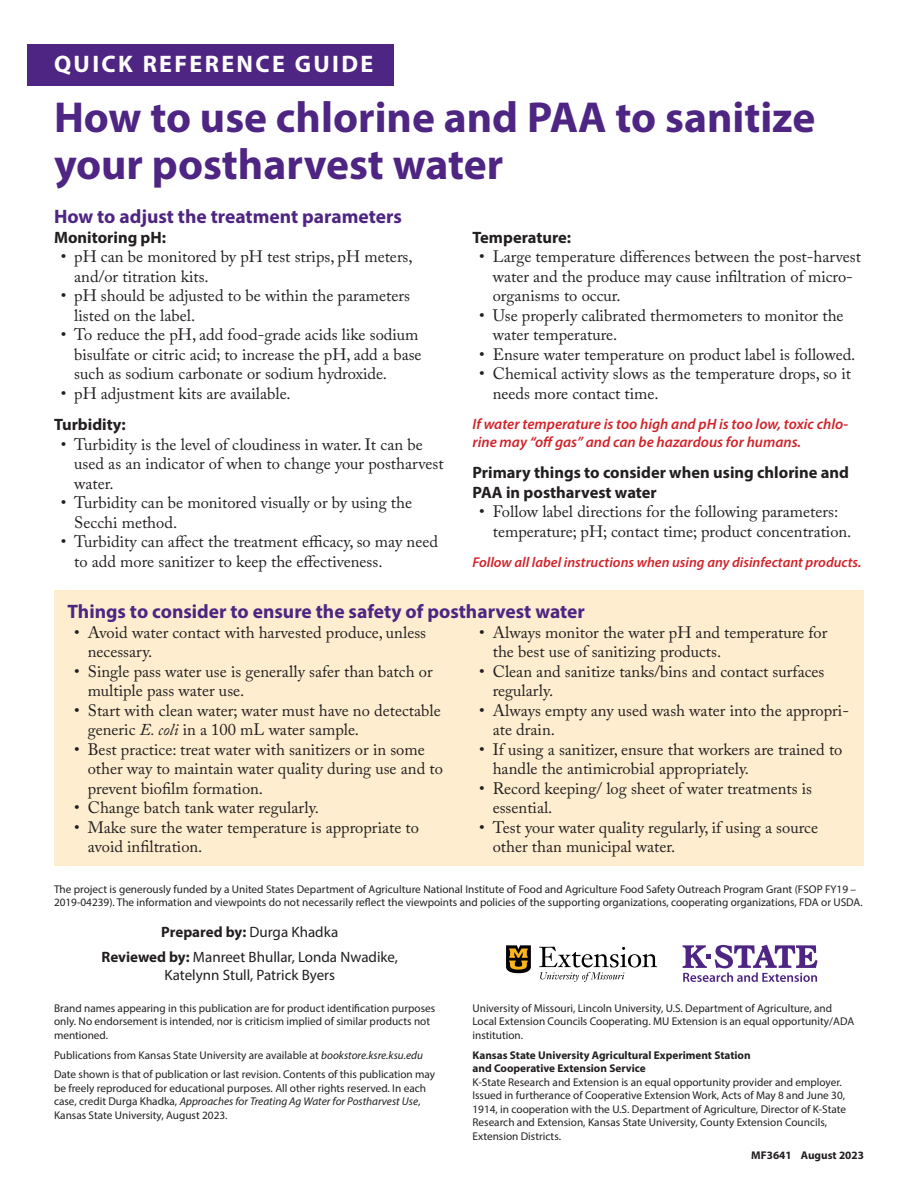
<style>
.page{position:relative;width:918px;height:1188px;background:#fff}
.page>*{position:absolute;margin:0;border:0;box-sizing:border-box;transform-origin:0 0}
.Title_2{font:700 43.5px/47px "Myriad Pro";color:#4e2582}
.QUICK_REFERENCE_GUIDE{font:700 24px "Myriad Pro";letter-spacing:.1em;color:#fff}
.Header_1_span{font:700 19.5px "Myriad Pro";color:#4e2582}
.t1{font:16.5px/19.5px "Adobe Caslon Pro";color:#231f20}
.Header_2{font:700 16.5px/19.5px "Myriad Pro";color:#231f20}
.Myriad_Semibold_Italic_-_red{font:italic 600 15px/18px "Myriad Pro";color:#d1232a}
.Authors{font:15px/18px "Myriad Pro";color:#231f20;text-align:center}
.Authors-2{font:700 15px "Myriad Pro";letter-spacing:-.005em;color:#231f20}
.Myriad_Semibold_Italic_-_red-2{font:italic 600 14.25px "Myriad Pro";color:#d1232a}
.Disclaimer{font:11.25px/13.5px "Myriad Pro";color:#231f20}
.Funding_text{font:11.25px/13.5px "Myriad Pro";color:#231f20}
.Disclaimer-2{font:700 11.25px/13.5px "Myriad Pro";color:#231f20}
.s1{font-style:italic}
.s2{font-weight:400}
.s3{font-weight:700}
</style>
<div class="page">
<div style="left:54px;top:590px;width:810px;height:276px;background:#feeecf"></div>
<div style="left:27px;top:44px;width:366px;height:41px;background:#4e2582"></div>
<svg style="left:506px;top:945px;width:25px;height:29px"></svg>
<svg style="left:539px;top:947px;width:118px;height:35px"></svg>
<svg style="left:683px;top:945px;width:135px;height:37px"></svg>
<p class="QUICK_REFERENCE_GUIDE" style="left:54px;top:48px;width:321px">QUICK REFERENCE GUIDE</p>
<p class="Title_2" style="left:54px;top:93px;width:763px">How to use chlorine and PAA to sanitize your postharvest water</p>
<p class="Header_1_span" style="left:54px;top:204px;width:349px">How to adjust the treatment parameters</p>
<p class="Header_2" style="left:54px;top:227px;width:114px">Monitoring pH:</p>
<p class="t1" style="left:74px;top:247px;width:340px;text-indent:-14px">• pH can be monitored by pH test strips, pH meters, and/or titration kits.</p>
<p class="t1" style="left:74px;top:286px;width:337px;text-indent:-14px">• pH should be adjusted to be within the parameters listed on the label.</p>
<p class="t1" style="left:74px;top:325px;width:349px;text-indent:-14px">• To reduce the pH, add food-grade acids like sodium bisulfate or citric acid; to increase the pH, add a base such as sodium carbonate or sodium hydroxide.</p>
<p class="t1" style="left:61px;top:384px;width:232px">• pH adjustment kits are available.</p>
<p class="Header_2" style="left:54px;top:415px;width:73px">Turbidity:</p>
<p class="t1" style="left:74px;top:435px;width:371px;text-indent:-14px">• Turbidity is the level of cloudiness in water. It can be used as an indicator of when to change your postharvest water.</p>
<p class="t1" style="left:74px;top:493px;width:339px;text-indent:-14px">• Turbidity can be monitored visually or by using the<br>Secchi method.</p>
<p class="t1" style="left:74px;top:532px;width:365px;text-indent:-14px">• Turbidity can affect the treatment efficacy, so may need to add more sanitizer to keep the effectiveness.</p>
<p class="Header_2" style="left:472px;top:227px;width:100px">Temperature:</p>
<p class="t1" style="left:493px;top:247px;width:370px;text-indent:-14px">• Large temperature differences between the post-harvest water and the produce may cause infiltration of micro&shy;organisms to occur.</p>
<p class="t1" style="left:493px;top:306px;width:352px;text-indent:-14px">• Use properly calibrated thermometers to monitor the water temperature.</p>
<p class="t1" style="left:479px;top:345px;width:378px">• Ensure water temperature on product label is followed.</p>
<p class="t1" style="left:493px;top:364px;width:360px;text-indent:-14px">• Chemical activity slows as the temperature drops, so it needs more contact time.</p>
<p class="Myriad_Semibold_Italic_-_red" style="left:472px;top:415px;width:377px">If water temperature is too high and pH is too low, toxic chlo&shy;rine may “off gas” and can be hazardous for humans.</p>
<p class="Header_2" style="left:472px;top:463px;width:378px">Primary things to consider when using chlorine and<br>PAA in postharvest water</p>
<p class="t1" style="left:493px;top:502px;width:360px;text-indent:-14px">• Follow label directions for the following parameters: temperature; pH; contact time; product concentration.</p>
<p class="Myriad_Semibold_Italic_-_red-2" style="left:472px;top:553px;width:391px">Follow all label instructions when using any disinfectant products.</p>
<p class="Header_1_span" style="left:68px;top:599px;width:519px">Things to consider to ensure the safety of postharvest water</p>
<p class="t1" style="left:88px;top:622px;width:340px;text-indent:-14px">• Avoid water contact with harvested produce, unless necessary.</p>
<p class="t1" style="left:88px;top:661px;width:346px;text-indent:-14px">• Single pass water use is generally safer than batch or multiple pass water use.</p>
<p class="t1" style="left:88px;top:700px;width:355px;text-indent:-14px">• Start with clean water; water must have no detectable generic <span class="s1">E. coli</span> in a 100 mL water sample.</p>
<p class="t1" style="left:88px;top:739px;width:357px;text-indent:-14px">• Best practice: treat water with sanitizers or in some other way to maintain water quality during use and to prevent biofilm formation.</p>
<p class="t1" style="left:74px;top:798px;width:246px">• Change batch tank water regularly.</p>
<p class="t1" style="left:88px;top:817px;width:333px;text-indent:-14px">• Make sure the water temperature is appropriate to avoid infiltration.</p>
<p class="t1" style="left:493px;top:622px;width:336px;text-indent:-14px">• Always monitor the water pH and temperature for the best use of sanitizing products.</p>
<p class="t1" style="left:493px;top:661px;width:333px;text-indent:-14px">• Clean and sanitize tanks/bins and contact surfaces regularly.</p>
<p class="t1" style="left:493px;top:700px;width:358px;text-indent:-14px">• Always empty any used wash water into the appropri&shy;ate drain.</p>
<p class="t1" style="left:493px;top:739px;width:351px;text-indent:-14px">• If using a sanitizer, ensure that workers are trained to handle the antimicrobial appropriately.</p>
<p class="t1" style="left:493px;top:778px;width:321px;text-indent:-14px">• Record keeping/ log sheet of water treatments is essential.</p>
<p class="t1" style="left:493px;top:817px;width:327px;text-indent:-14px">• Test your water quality regularly, if using a source other than municipal water.</p>
<p class="Funding_text" style="left:54px;top:882px;width:810px">The project is generously funded by a United States Department of Agriculture National Institute of Food and Agriculture Food Safety Outreach Program Grant (FSOP FY19 –<br>2019-04239). The information and viewpoints do not necessarily reflect the viewpoints and policies of the supporting organizations, cooperating organizations, FDA or USDA.</p>
<p class="Authors-2" style="left:161px;top:922px;width:178px">Prepared by: <span class="s2">Durga Khadka</span></p>
<p class="Authors" style="left:101px;top:948px;width:298px"><span class="s3">Reviewed by:</span> Manreet Bhullar, Londa Nwadike,<br>Katelynn Stull, Patrick Byers</p>
<p class="Disclaimer" style="left:54px;top:1001px;width:383px">Brand names appearing in this publication are for product identification purposes only. No endorsement is intended, nor is criticism implied of similar products not mentioned.</p>
<p class="Disclaimer" style="left:54px;top:1048px;width:371px">Publications from Kansas State University are available at <span class="s1">bookstore.ksre.ksu.edu</span></p>
<p class="Disclaimer" style="left:54px;top:1068px;width:383px">Date shown is that of publication or last revision. Contents of this publication may be freely reproduced for educational purposes. All other rights reserved. In each case, credit Durga Khadka, <span class="s1">Approaches for Treating Ag Water for Postharvest Use</span>, Kansas State University, August 2023.</p>
<p class="Disclaimer" style="left:472px;top:1001px;width:383px">University of Missouri, Lincoln University, U.S. Department of Agriculture, and<br>Local Extension Councils Cooperating. MU Extension is an equal opportunity/ADA institution.</p>
<p class="Disclaimer-2" style="left:472px;top:1048px;width:280px">Kansas State University Agricultural Experiment Station and Cooperative Extension Service</p>
<p class="Disclaimer" style="left:472px;top:1075px;width:375px">K-State Research and Extension is an equal opportunity provider and employer.<br>Issued in furtherance of Cooperative Extension Work, Acts of May 8 and June 30, 1914, in cooperation with the U.S. Department of Agriculture, Director of K-State Research and Extension, Kansas State University, County Extension Councils, Extension Districts.</p>
<p class="Disclaimer-2" style="left:751px;top:1149px;width:114px">MF3641 August 2023</p>
</div>
